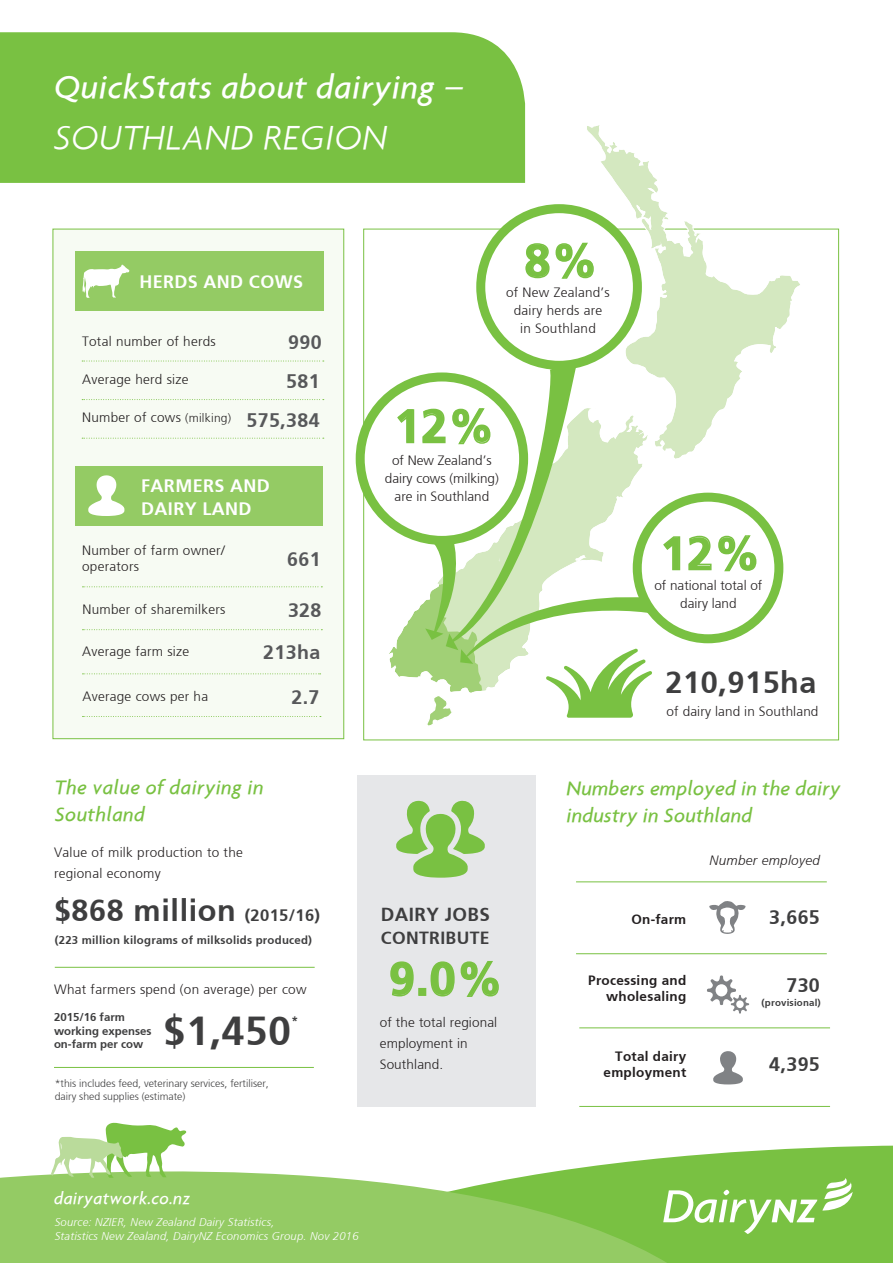
<style>
.page{position:relative;width:893px;height:1263px;background:#fff}
.page>*{position:absolute;margin:0;border:0;box-sizing:border-box;transform-origin:0 0}
.t1{font:700 46.5px "Frutiger";color:#79c142}
.t2{font:700 40.35px "Frutiger";color:#3e3e3f}
.t3{font:italic 300 36px "Agenda";letter-spacing:.02em;color:#fff}
.t4{font:italic 500 34.5px "Agenda";letter-spacing:.02em;color:#fff}
.t5{font:700 30.6px "Frutiger";letter-spacing:.02em;color:#3e3e3f}
.t6{font:italic 500 21px/27px "Agenda";letter-spacing:.01em;color:#79c142}
.t7{font:700 19.65px "Frutiger";letter-spacing:.02em;color:#57585a}
.t8{font:700 19.65px "Frutiger";letter-spacing:.02em;color:#3e3e3f}
.t9{font:700 18.75px "Frutiger";letter-spacing:.02em;color:#3e3e3f}
.t10{font:700 18px/22.8px "Frutiger";letter-spacing:.02em;color:#fff}
.t11{font:italic 500 18px "Agenda";letter-spacing:.02em;color:#fff}
.t12{font:700 17.55px "Frutiger";letter-spacing:.02em;color:#3e3e3f}
.t13{font:300 13.5px/21px "Frutiger";letter-spacing:.02em;color:#231f20}
.t14{font:300 13.5px/18px "Frutiger";color:#231f20;text-align:center}
.t15{font:700 13.5px/16.2px "Frutiger";letter-spacing:.02em;color:#231f20;text-align:right}
.t16{font:italic 300 13.5px "Frutiger";letter-spacing:.02em;color:#231f20}
.t17{font:700 12.3px "Frutiger";color:#3e3e3f}
.t18{font:700 11.4px "Frutiger";letter-spacing:.02em;color:#3e3e3f}
.t19{font:700 11.4px/13.6px "Frutiger";color:#3e3e3f}
.t20{font:italic 300 11.25px/13.5px "Frutiger";letter-spacing:.02em;color:#fff}
.t21{font:300 10.5px/13.5px "Frutiger";color:#3e3e3f}
.t22{font:700 9.75px "Frutiger";letter-spacing:.02em;color:#3e3e3f}
.s1{font-size:12px}
.s2{font-size:16.5px}
</style>
<div class="page">
<div style="left:53px;top:229px;width:291px;height:510px;background:#f7fbf3;border:1px solid #79c142"></div>
<div style="left:76px;top:466px;width:247px;height:59px;background:#94cb64"></div>
<div style="left:75px;top:251px;width:249px;height:60px;background:#94cb64"></div>
<div style="left:0;top:32px;width:525px;height:151px;background:#79c142"></div>
<div style="left:357px;top:775px;width:179px;height:332px;background:#e6e7e9"></div>
<svg style="left:757px;top:228px;width:45px;height:125px"></svg>
<svg style="left:713px;top:1051px;width:30px;height:33px"></svg>
<svg style="left:676px;top:1145px;width:217px;height:118px;fill:#79c142"></svg>
<svg style="left:0;top:1156px;width:676px;height:107px;fill:#94cb64"></svg>
<svg style="left:50px;top:1122px;width:137px;height:56px"></svg>
<svg style="left:396px;top:800px;width:89px;height:78px"></svg>
<hr style="left:576px;top:953px;width:251px;height:1px;background:#79c142">
<hr style="left:579px;top:1027px;width:251px;height:1px;background:#79c142">
<hr style="left:579px;top:1106px;width:251px;height:1px;background:#79c142">
<hr style="left:576px;top:881px;width:251px;height:1px;background:#79c142">
<svg style="left:707px;top:975px;width:42px;height:38px"></svg>
<svg style="left:82px;top:586px;width:240px;height:1px"></svg>
<svg style="left:82px;top:629px;width:240px;height:1px"></svg>
<svg style="left:82px;top:673px;width:239px;height:1px"></svg>
<svg style="left:82px;top:716px;width:239px;height:1px"></svg>
<svg style="left:82px;top:264px;width:47px;height:34px"></svg>
<svg style="left:88px;top:475px;width:36px;height:41px"></svg>
<svg style="left:663px;top:1178px;width:193px;height:56px"></svg>
<svg style="left:82px;top:361px;width:242px;height:1px"></svg>
<svg style="left:82px;top:399px;width:242px;height:1px"></svg>
<svg style="left:82px;top:438px;width:242px;height:1px"></svg>
<svg style="left:709px;top:901px;width:37px;height:33px"></svg>
<hr style="left:55px;top:967px;width:260px;height:1px;background:#79c142">
<svg style="left:637px;top:497px;width:142px;height:142px"></svg>
<div style="left:633px;top:493px;width:150px;height:150px;border:9px solid #79c142;border-radius:50%"></div>
<svg style="left:360px;top:377px;width:164px;height:163px"></svg>
<hr style="left:54px;top:1067px;width:260px;height:1px;background:#79c142">
<svg style="left:390px;top:961px;width:24px;height:36px"></svg>
<div style="left:418px;top:988px;width:8px;height:8px;border:2px solid #79c142"></div>
<svg style="left:430px;top:961px;width:69px;height:36px"></svg>
<svg style="left:387px;top:124px;width:370px;height:602px"></svg>
<p class="t4" style="left:54px;top:66px;width:412px">QuickStats about dairying –</p>
<p class="t3" style="left:54px;top:116px;width:335px">SOUTHLAND REGION</p>
<p class="t10" style="left:139px;top:271px;width:165px">HERDS AND COWS</p>
<p class="t13" style="left:82px;top:331px;width:135px">Total number of herds</p>
<p class="t13" style="left:82px;top:369px;width:108px">Average herd size</p>
<p class="t13" style="left:82px;top:407px;width:150px">Number of cows <span class="s1">(milking)</span></p>
<p class="t7" style="left:288px;top:330px;width:35px">990</p>
<p class="t7" style="left:286px;top:370px;width:35px">581</p>
<p class="t7" style="left:246px;top:408px;width:75px">575,384</p>
<p class="t10" style="left:141px;top:475px;width:130px">FARMERS AND<br>DAIRY LAND</p>
<p class="t13" style="left:82px;top:542px;width:144px;line-height:16.2px">Number of farm owner/ operators</p>
<p class="t7" style="left:287px;top:547px;width:35px">661</p>
<p class="t13" style="left:83px;top:599px;width:144px">Number of sharemilkers</p>
<p class="t7" style="left:288px;top:599px;width:35px">328</p>
<p class="t13" style="left:82px;top:641px;width:109px">Average farm size</p>
<p class="t7" style="left:263px;top:641px;width:59px">213ha</p>
<p class="t13" style="left:83px;top:686px;width:127px">Average cows per ha</p>
<p class="t7" style="left:291px;top:686px;width:30px">2.7</p>
<p class="t6" style="left:55px;top:773px;width:210px">The value of dairying in<br>Southland</p>
<p class="t13" style="left:54px;top:842px;width:190px">Value of milk production to the regional economy</p>
<p class="t5" style="left:54px;top:892px;width:268px">$868 million <span class="s2">(2015/16)</span></p>
<p class="t18" style="left:55px;top:933px;width:259px">(223 million kilograms of milksolids produced)</p>
<p class="t13" style="left:54px;top:979px;width:254px">What farmers spend (on average) per cow</p>
<p class="t19" style="left:54px;top:1010px;width:99px">2015/16 farm working expenses on-farm per cow</p>
<p class="t2" style="left:163px;top:1008px;width:129px">$1,450</p>
<p class="t17" style="left:292px;top:1013px;width:8px">*</p>
<p class="t21" style="left:55px;top:1077px;width:216px">*this includes feed, veterinary services, fertiliser, dairy shed supplies (estimate)</p>
<p class="t1" style="left:525px;top:233px;width:75px">8%</p>
<p class="t13" style="left:506px;top:283px;width:105px;line-height:18px;text-align:center">of New Zealand’s dairy herds are<br>in Southland</p>
<p class="t1" style="left:394px;top:399px;width:102px">12%</p>
<p class="t14" style="left:385px;top:452px;width:116px">of New Zealand’s dairy cows (milking) are in Southland</p>
<p class="t9" style="left:381px;top:903px;width:110px">DAIRY JOBS</p>
<p class="t12" style="left:381px;top:927px;width:110px">CONTRIBUTE</p>
<p class="t1" style="left:389px;top:952px;width:115px">9.0%</p>
<p class="t13" style="left:380px;top:1012px;width:119px">of the total regional employment in<br>Southland.</p>
<p class="t1" style="left:660px;top:526px;width:102px">12%</p>
<p class="t14" style="left:654px;top:576px;width:110px">of national total of dairy land</p>
<p class="t5" style="left:665px;top:665px;width:153px">210,915ha</p>
<p class="t13" style="left:666px;top:701px;width:153px">of dairy land in Southland</p>
<p class="t6" style="left:566px;top:774px;width:276px">Numbers employed in the dairy industry in Southland</p>
<p class="t15" style="left:631px;top:911px;width:56px">On-farm</p>
<p class="t15" style="left:588px;top:972px;width:100px">Processing and wholesaling</p>
<p class="t15" style="left:604px;top:1048px;width:84px">Total dairy employment</p>
<p class="t16" style="left:710px;top:853px;width:112px">Number employed</p>
<p class="t8" style="left:769px;top:906px;width:52px">3,665</p>
<p class="t8" style="left:786px;top:973px;width:35px">730</p>
<p class="t22" style="left:761px;top:996px;width:61px">(provisional)</p>
<p class="t8" style="left:769px;top:1053px;width:52px">4,395</p>
<p class="t11" style="left:54px;top:1187px;width:138px">dairyatwork.co.nz</p>
<p class="t20" style="left:55px;top:1215px;width:305px">Source: NZIER, New Zealand Dairy Statistics,<br>Statistics New Zealand, DairyNZ Economics Group. Nov 2016</p>
</div>
